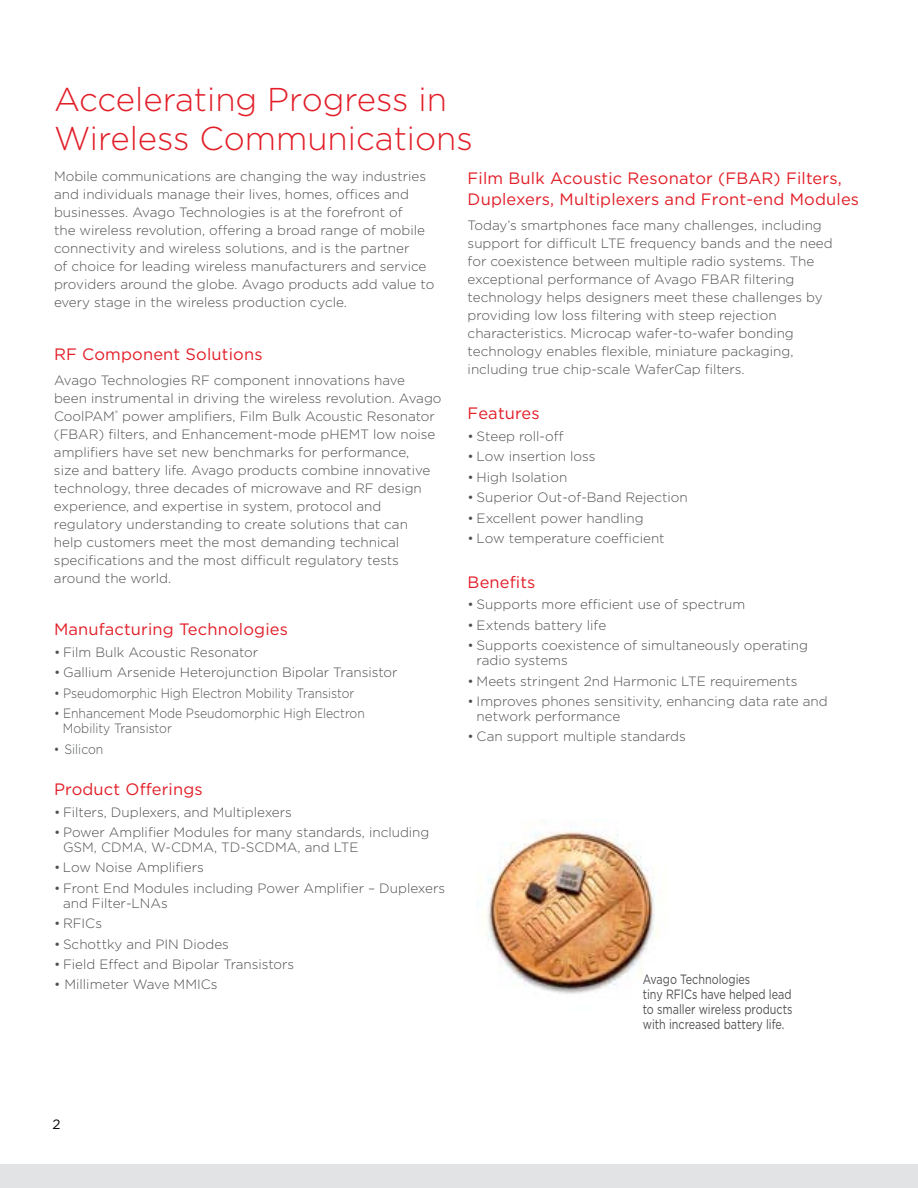
<style>
.page{position:relative;width:918px;height:1188px;background:#fff}
.page>*{position:absolute;margin:0;border:0;box-sizing:border-box;transform-origin:0 0}
.t1{font:300 33px/39px "Gotham";color:#e21e28}
.t2{font:16.5px/21px "Gotham";letter-spacing:.01em;color:#e21e28}
.t3{font:300 13.5px/18px "Gotham";color:#4f5052}
.t4{font:300 13.5px/15px "Gotham";color:#4f5052;scale:.9 1}
.t5{font:13.5px/15px "Gotham";color:#4f5052;scale:.8 1}
.t6{font:13.5px "Gotham";color:#030806}
</style>
<div class="page">
<div style="left:0;top:1164px;width:918px;height:24px;background:#e2e3e4"></div>
<img style="left:486px;top:830px;width:173px;height:164px">
<h1 class="t1" style="left:54px;top:82px;width:420px">Accelerating Progress in<br>Wireless Communications</h1>
<p class="t3" style="left:54px;top:169px;width:382px">Mobile communications are changing the way industries and individuals manage their lives, homes, offices and businesses. Avago Technologies is at the forefront of<br>the wireless revolution, offering a broad range of mobile connectivity and wireless solutions, and is the partner<br>of choice for leading wireless manufacturers and service providers around the globe. Avago products add value to every stage in the wireless production cycle.</p>
<p class="t2" style="left:54px;top:345px;width:210px">RF Component Solutions</p>
<p class="t3" style="left:54px;top:372px;width:389px">Avago Technologies RF component innovations have<br>been instrumental in driving the wireless revolution. Avago CoolPAM<sup>®</sup> power amplifiers, Film Bulk Acoustic Resonator (FBAR) filters, and Enhancement-mode pHEMT low noise amplifiers have set new benchmarks for performance,<br>size and battery life. Avago products combine innovative technology, three decades of microwave and RF design experience, and expertise in system, protocol and regulatory understanding to create solutions that can<br>help customers meet the most demanding technical specifications and the most difficult regulatory tests around the world.</p>
<p class="t2" style="left:54px;top:620px;width:236px">Manufacturing Technologies</p>
<p class="t3" style="left:54px;top:644px;width:206px">• Film Bulk Acoustic Resonator</p>
<p class="t3" style="left:54px;top:665px;width:345px">• Gallium Arsenide Heterojunction Bipolar Transistor</p>
<p class="t4" style="left:54px;top:686px;width:335px">• Pseudomorphic High Electron Mobility Transistor</p>
<p class="t4" style="left:63px;top:707px;width:337px;text-indent:-9px">• Enhancement Mode Pseudomorphic High Electron<br>Mobility Transistor</p>
<p class="t4" style="left:54px;top:742px;width:56px">• Silicon</p>
<p class="t2" style="left:54px;top:780px;width:150px">Product Offerings</p>
<p class="t3" style="left:54px;top:804px;width:239px">• Filters, Duplexers, and Multiplexers</p>
<p class="t3" style="left:63px;top:826px;width:368px;line-height:15px;text-indent:-9px">• Power Amplifier Modules for many standards, including<br>GSM, CDMA, W-CDMA, TD-SCDMA, and LTE</p>
<p class="t3" style="left:54px;top:860px;width:151px">• Low Noise Amplifiers</p>
<p class="t3" style="left:63px;top:882px;width:384px;line-height:15px;text-indent:-9px">• Front End Modules including Power Amplifier – Duplexers and Filter-LNAs</p>
<p class="t3" style="left:54px;top:915px;width:50px">• RFICs</p>
<p class="t3" style="left:54px;top:936px;width:176px">• Schottky and PIN Diodes</p>
<p class="t3" style="left:54px;top:956px;width:242px">• Field Effect and Bipolar Transistors</p>
<p class="t3" style="left:54px;top:977px;width:165px">• Millimeter Wave MMICs</p>
<p class="t2" style="left:468px;top:169px;width:393px">Film Bulk Acoustic Resonator (FBAR) Filters,<br>Duplexers, Multiplexers and Front-end Modules</p>
<p class="t3" style="left:468px;top:217px;width:367px">Today’s smartphones face many challenges, including support for difficult LTE frequency bands and the need for coexistence between multiple radio systems. The exceptional performance of Avago FBAR filtering technology helps designers meet these challenges by providing low loss filtering with steep rejection characteristics. Microcap wafer-to-wafer bonding technology enables flexible, miniature packaging, including true chip-scale WaferCap filters.</p>
<p class="t2" style="left:468px;top:404px;width:74px">Features</p>
<p class="t3" style="left:468px;top:428px;width:97px">• Steep roll-off</p>
<p class="t3" style="left:468px;top:449px;width:129px">• Low insertion loss</p>
<p class="t3" style="left:468px;top:469px;width:101px">• High Isolation</p>
<p class="t3" style="left:468px;top:489px;width:222px">• Superior Out-of-Band Rejection</p>
<p class="t3" style="left:468px;top:510px;width:177px">• Excellent power handling</p>
<p class="t3" style="left:468px;top:530px;width:199px">• Low temperature coefficient</p>
<p class="t2" style="left:468px;top:573px;width:69px">Benefits</p>
<p class="t3" style="left:468px;top:597px;width:279px">• Supports more efficient use of spectrum</p>
<p class="t3" style="left:468px;top:617px;width:140px">• Extends battery life</p>
<p class="t3" style="left:477px;top:639px;width:333px;line-height:15px;text-indent:-9px">• Supports coexistence of simultaneously operating radio systems</p>
<p class="t3" style="left:468px;top:673px;width:331px">• Meets stringent 2nd Harmonic LTE requirements</p>
<p class="t3" style="left:477px;top:695px;width:353px;line-height:15px;text-indent:-9px">• Improves phones sensitivity, enhancing data rate and network performance</p>
<p class="t3" style="left:468px;top:729px;width:220px">• Can support multiple standards</p>
<p class="t5" style="left:643px;top:973px;width:189px">Avago Technologies<br>tiny RFICs have helped lead to smaller wireless products with increased battery life.</p>
<p class="t6" style="left:53px;top:1119px;width:10px">2</p>
</div>
